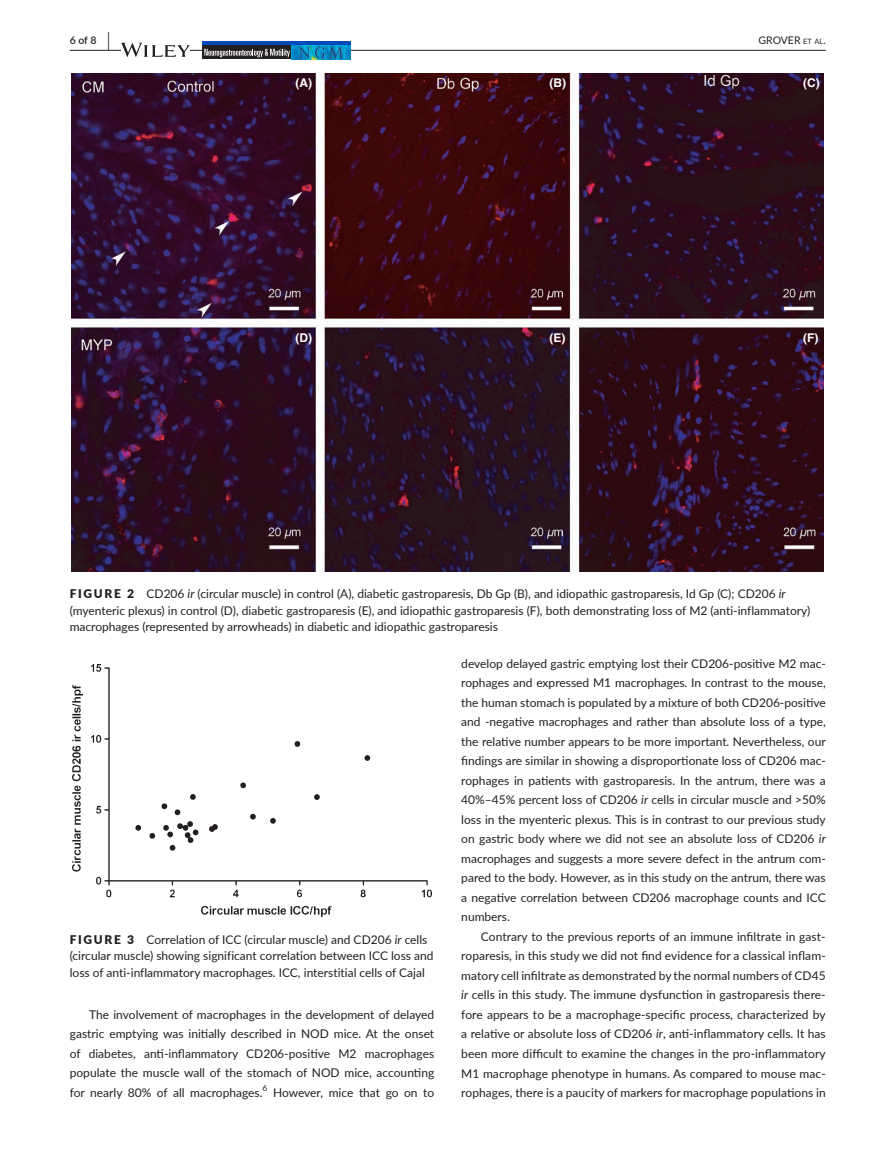
<style>
.page{position:relative;width:893px;height:1174px;background:#fff}
.page>*{position:absolute;margin:0;border:0;box-sizing:border-box;transform-origin:0 0}
.t1{font:12px/19.5px "Lato";color:#231f20;text-align:justify}
.t2{font:700 12px "Helvetica";color:#fff}
.t3{font:10.5px "Lato";color:#231f20}
.t4{font:600 10.5px "Lato";color:#231f20}
.s1{font-size:19.5px}
.s2{font-size:7.35px}
.s3{font-weight:900}
.s4{font-style:italic}
</style>
<div class="page">
<img style="left:72px;top:73px;width:752px;height:498px">
<img style="left:72px;top:664px;width:360px;height:253px">
<hr style="left:70px;top:50px;width:756px;height:1px;background:#231f20">
<svg style="left:121px;top:43px;width:69px;height:14px"></svg>
<div style="left:202px;top:42px;width:149px;height:17px;background:#231f20"></div>
<svg style="left:204px;top:49px;width:86px;height:8px"></svg>
<hr style="left:202px;top:41px;width:149px;height:4px;background:#004aba">
<img style="left:292px;top:45px;width:59px;height:14px">
<p class="t4" style="left:70px;top:33px;width:42px">6 of 8 <span class="s1">|</span></p>
<p class="t3" style="left:758px;top:33px;width:69px">GROVER <span class="s2">et al</span>.</p>
<p class="t2" style="left:296px;top:75px;width:18px">(A)</p>
<p class="t2" style="left:549px;top:75px;width:18px">(B)</p>
<p class="t2" style="left:803px;top:75px;width:18px">(C)</p>
<p class="t2" style="left:296px;top:330px;width:18px">(D)</p>
<p class="t2" style="left:549px;top:330px;width:17px">(E)</p>
<p class="t2" style="left:803px;top:330px;width:17px">(F)</p>
<p class="t1" style="left:70px;top:585px;width:742px;line-height:16.5px;text-align:left"><span class="s3">FIGURE 2</span> CD206 <span class="s4">ir</span> (circular muscle) in control (A), diabetic gastroparesis, Db Gp (B), and idiopathic gastroparesis, Id Gp (C); CD206 <span class="s4">ir </span>(myenteric plexus) in control (D), diabetic gastroparesis (E), and idiopathic gastroparesis (F), both demonstrating loss of M2 (anti-inflammatory) macrophages (represented by arrowheads) in diabetic and idiopathic gastroparesis</p>
<p class="t1" style="left:70px;top:930px;width:365px;line-height:16.5px;text-align:left"><span class="s3">FIGURE 3</span> Correlation of ICC (circular muscle) and CD206 <span class="s4">ir</span> cells (circular muscle) showing significant correlation between ICC loss and loss of anti-inflammatory macrophages. ICC, interstitial cells of Cajal</p>
<p class="t1" style="left:70px;top:1004px;width:366px;text-indent:20px">The involvement of macrophages in the development of delayed gastric emptying was initially described in NOD mice. At the onset of diabetes, anti-inflammatory CD206-positive M2 macrophages populate the muscle wall of the stomach of NOD mice, accounting for nearly 80% of all macrophages.<sup>6</sup> However, mice that go on to</p>
<p class="t1" style="left:461px;top:653px;width:366px">develop delayed gastric emptying lost their CD206-positive M2 mac&shy;rophages and expressed M1 macrophages. In contrast to the mouse, the human stomach is populated by a mixture of both CD206-positive and -negative macrophages and rather than absolute loss of a type, the relative number appears to be more important. Nevertheless, our findings are similar in showing a disproportionate loss of CD206 mac&shy;rophages in patients with gastroparesis. In the antrum, there was a 40%–45% percent loss of CD206 <span class="s4">ir</span> cells in circular muscle and &gt;50% loss in the myenteric plexus. This is in contrast to our previous study on gastric body where we did not see an absolute loss of CD206 <span class="s4">ir </span>macrophages and suggests a more severe defect in the antrum com&shy;pared to the body. However, as in this study on the antrum, there was a negative correlation between CD206 macrophage counts and ICC numbers.</p>
<p class="t1" style="left:461px;top:926px;width:366px;text-indent:20px">Contrary to the previous reports of an immune infiltrate in gast&shy;roparesis, in this study we did not find evidence for a classical inflam&shy;matory cell infiltrate as demonstrated by the normal numbers of CD45 <span class="s4">ir</span> cells in this study. The immune dysfunction in gastroparesis there&shy;fore appears to be a macrophage-specific process, characterized by a relative or absolute loss of CD206 <span class="s4">ir</span>, anti-inflammatory cells. It has been more difficult to examine the changes in the pro-inflammatory M1 macrophage phenotype in humans. As compared to mouse mac&shy;rophages, there is a paucity of markers for macrophage populations in</p>
</div>
